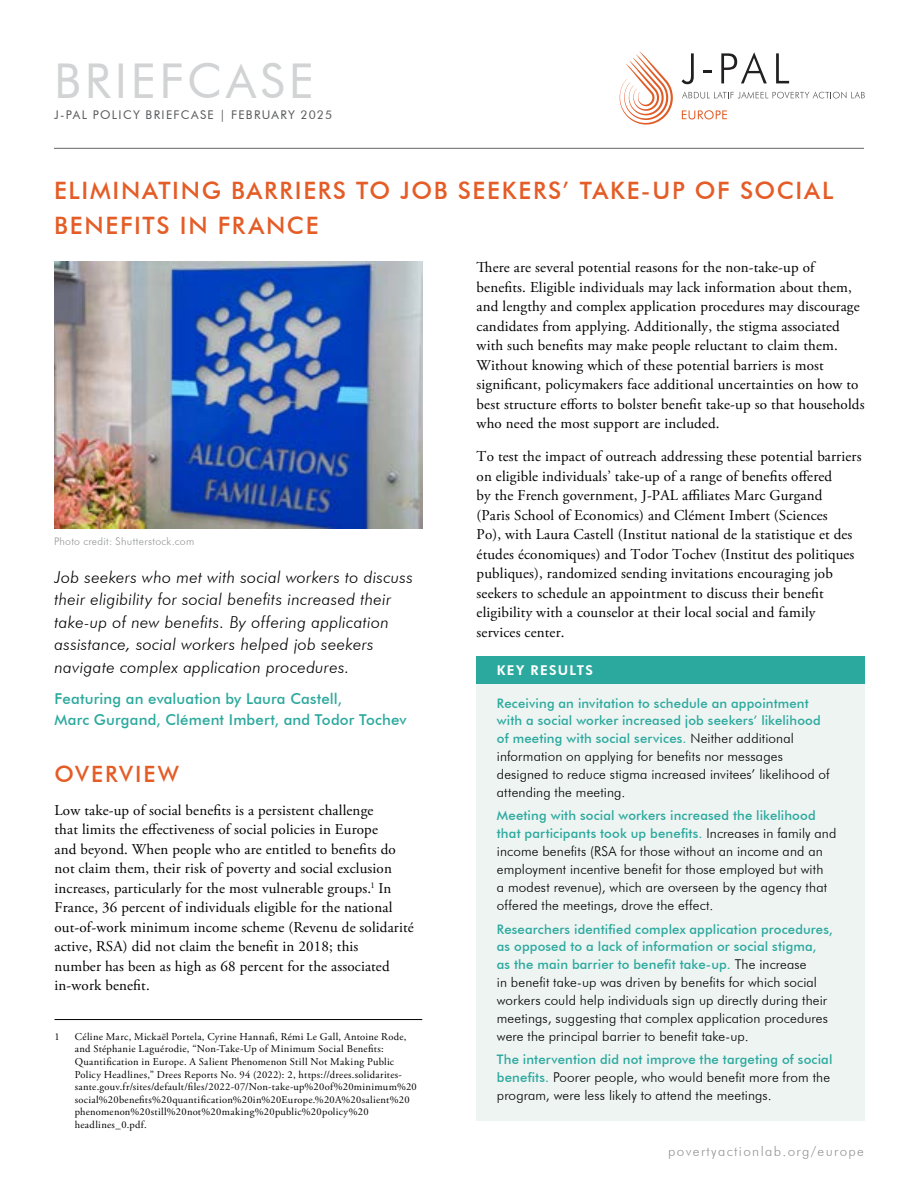
<style>
.page{position:relative;width:918px;height:1188px;background:#fff}
.page>*{position:absolute;margin:0;border:0;box-sizing:border-box;transform-origin:0 0}
.t1{font:48px "Futura BT";letter-spacing:.08em;color:#d1d3d4}
.H1__Title{font:500 24px/34.5px "Futura BT";letter-spacing:.07em;color:#e45c26}
.H2__Page_Headings{font:500 22.5px "Futura BT";letter-spacing:.09em;color:#e45c26}
.P__Tagline__35_words_max{font:italic 300 16.5px/22.5px "Futura BT";letter-spacing:.015em;color:#000}
.t2{font:15px/19.5px "Adobe Garamond Pro";letter-spacing:.01em;color:#000}
.P__Byline__29_words_max{font:500 15px/21px "Futura BT";letter-spacing:.01em;color:#2ca99e}
.P__Teal_Callout_Body{font:300 13.5px/18px "Futura BT";letter-spacing:.01em;color:#000}
.t3{font:300 13.5px "Futura BT";letter-spacing:.1em;color:#939598}
.P__Teal_Callout_Title{font:800 13.5px "Futura BT";letter-spacing:.1em;color:#fff}
.P__Teal_Callout_Body-2{font:500 13.2px/17.4px "Futura BT";letter-spacing:.01em;color:#2ca99e}
.P__Publication_Type___Date{font:12px "Futura BT";letter-spacing:.11em;color:#58595b}
.P__Footnotes_Body{font:10.5px/12.6px "Adobe Garamond Pro";letter-spacing:.03em;color:#000}
.t4{font:300 10.5px "Futura BT";letter-spacing:.03em;color:#939598}
.s1{font-weight:300;font-size:13.5px;color:#000}
.s2{font-weight:500;font-size:13.2px;color:#2ca99e}
</style>
<div class="page">
<hr style="left:54px;top:148px;width:810px;height:1px;background:#636466">
<svg style="left:620px;top:51px;width:53px;height:74px"></svg>
<svg style="left:682px;top:53px;width:12px;height:31px"></svg>
<svg style="left:703px;top:71px;width:9px;height:2px"></svg>
<svg style="left:682px;top:92px;width:183px;height:7px"></svg>
<svg style="left:721px;top:52px;width:46px;height:31px"></svg>
<svg style="left:776px;top:53px;width:13px;height:30px"></svg>
<svg style="left:682px;top:110px;width:45px;height:9px"></svg>
<div style="left:477px;top:656px;width:388px;height:28px;background:#2ca99e"></div>
<div style="left:477px;top:684px;width:388px;height:437px;background:#edf4f2"></div>
<img style="left:54px;top:261px;width:368px;height:268px">
<hr style="left:55px;top:1019px;width:367px;height:1px;background:#000">
<h1 class="t1" style="left:54px;top:51px;width:261px">BRIEFCASE</h1>
<p class="P__Publication_Type___Date" style="left:54px;top:107px;width:280px">J-PAL POLICY BRIEFCASE | FEBRUARY 2025</p>
<h1 class="H1__Title" style="left:54px;top:174px;width:781px">ELIMINATING BARRIERS TO JOB SEEKERS’ TAKE-UP OF SOCIAL<br>BENEFITS IN FRANCE</h1>
<p class="t4" style="left:54px;top:535px;width:142px">Photo credit: Shutterstock.com</p>
<p class="P__Tagline__35_words_max" style="left:55px;top:565px;width:360px">Job seekers who met with social workers to discuss their eligibility for social benefits increased their take-up of new benefits. By offering application assistance, social workers helped job seekers navigate complex application procedures.</p>
<p class="P__Byline__29_words_max" style="left:55px;top:688px;width:354px">Featuring an evaluation by Laura Castell,<br>Marc Gurgand, Clément Imbert, and Todor Tochev</p>
<h2 class="H2__Page_Headings" style="left:55px;top:760px;width:126px">OVERVIEW</h2>
<p class="t2" style="left:55px;top:801px;width:343px">Low take-up of social benefits is a persistent challenge that limits the effectiveness of social policies in Europe and beyond. When people who are entitled to benefits do not claim them, their risk of poverty and social exclusion increases, particularly for the most vulnerable groups.<sup>1</sup> In</p>
<p class="t2" style="left:55px;top:898px;width:361px">France, 36 percent of individuals eligible for the national out-of-work minimum income scheme (Revenu de solidarité active, RSA) did not claim the benefit in 2018; this<br>number has been as high as 68 percent for the associated in-work benefit.</p>
<p class="P__Footnotes_Body" style="left:55px;top:1031px;width:7px">1</p>
<p class="P__Footnotes_Body" style="left:75px;top:1031px;width:333px">Céline Marc, Mickaël Portela, Cyrine Hannafi, Rémi Le Gall, Antoine Rode, and Stéphanie Laguérodie, “Non-Take-Up of Minimum Social Benefits:<br>Quantification in Europe. A Salient Phenomenon Still Not Making Public Policy Headlines,” Drees Reports No. 94 (2022): 2, https://drees.solidarites-</p>
<p class="P__Footnotes_Body" style="left:75px;top:1081px;width:344px">sante.gouv.fr/sites/default/files/2022-07/Non-take-up%20of%20minimum%20 social%20benefits%20quantification%20in%20Europe.%20A%20salient%20 phenomenon%20still%20not%20making%20public%20policy%20 headlines_0.pdf.</p>
<p class="t2" style="left:477px;top:258px;width:389px">There are several potential reasons for the non-take-up of benefits. Eligible individuals may lack information about them, and lengthy and complex application procedures may discourage candidates from applying. Additionally, the stigma associated with such benefits may make people reluctant to claim them.<br>Without knowing which of these potential barriers is most significant, policymakers face additional uncertainties on how to best structure efforts to bolster benefit take-up so that households who need the most support are included.</p>
<p class="t2" style="left:477px;top:447px;width:386px">To test the impact of outreach addressing these potential barriers on eligible individuals’ take-up of a range of benefits offered<br>by the French government, J-PAL affiliates Marc Gurgand<br>(Paris School of Economics) and Clément Imbert (Sciences<br>Po), with Laura Castell (Institut national de la statistique et des études économiques) and Todor Tochev (Institut des politiques publiques), randomized sending invitations encouraging job seekers to schedule an appointment to discuss their benefit eligibility with a counselor at their local social and family services center.</p>
<p class="P__Teal_Callout_Title" style="left:497px;top:662px;width:98px">KEY RESULTS</p>
<p class="P__Teal_Callout_Body-2" style="left:497px;top:694px;width:325px">Receiving an invitation to schedule an appointment with a social worker increased job seekers’ likelihood of meeting with social services. <span class="s1">Neither additional</span></p>
<p class="P__Teal_Callout_Body" style="left:497px;top:747px;width:334px">information on applying for benefits nor messages designed to reduce stigma increased invitees’ likelihood of attending the meeting.</p>
<p class="P__Teal_Callout_Body-2" style="left:497px;top:806px;width:341px;line-height:18px">Meeting with social workers increased the likelihood that participants took up benefits. <span class="s1">Increases in family and</span></p>
<p class="P__Teal_Callout_Body" style="left:497px;top:842px;width:332px">income benefits (RSA for those without an income and an employment incentive benefit for those employed but with a modest revenue), which are overseen by the agency that offered the meetings, drove the effect.</p>
<p class="P__Teal_Callout_Body-2" style="left:497px;top:920px;width:338px">Researchers identified complex application procedures, as opposed to a lack of information or social stigma, as the main barrier to benefit take-up. <span class="s1">The increase</span></p>
<p class="P__Teal_Callout_Body" style="left:497px;top:973px;width:333px">in benefit take-up was driven by benefits for which social workers could help individuals sign up directly during their meetings, suggesting that complex application procedures were the principal barrier to benefit take-up.</p>
<p class="P__Teal_Callout_Body-2" style="left:497px;top:1051px;width:337px">The intervention did not improve the targeting of social</p>
<p class="P__Teal_Callout_Body" style="left:497px;top:1068px;width:335px"><span class="s2">benefits.</span> Poorer people, who would benefit more from the program, were less likely to attend the meetings.</p>
<p class="t3" style="left:668px;top:1143px;width:197px">povertyactionlab.org/europe</p>
</div>
